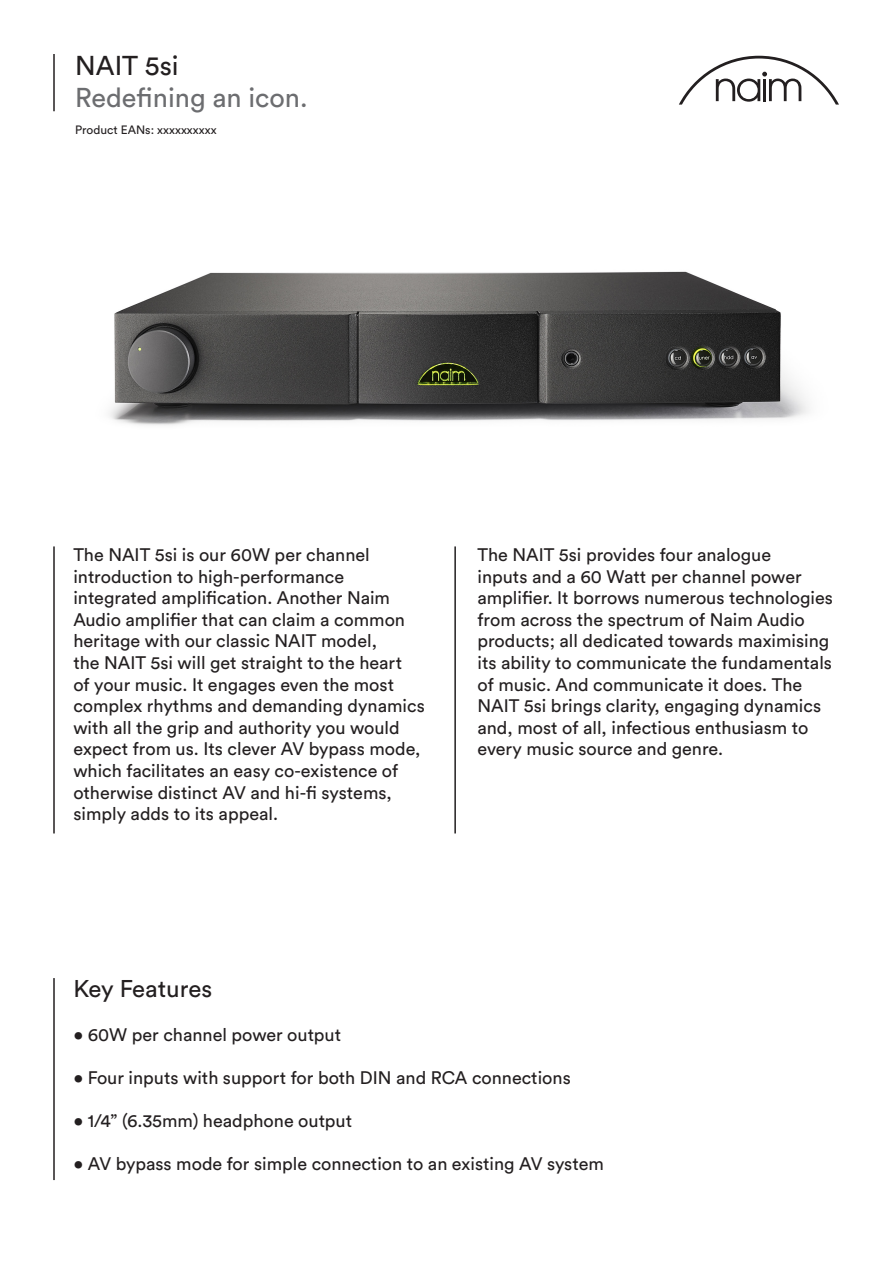
<style>
.page{position:relative;width:893px;height:1263px;background:#fff}
.page>*{position:absolute;margin:0;border:0;box-sizing:border-box;transform-origin:0 0}
.t1{font:27px "Circular Pro";color:#6c6d70}
.t2{font:27px "Circular Pro";color:#231f20}
.t3{font:24px "Circular Pro";color:#231f20}
.t4{font:18px/21.6px "Circular Pro";color:#231f20}
.t5{font:12px "Circular Pro";letter-spacing:.005em;color:#231f20}
</style>
<div class="page">
<hr style="left:53px;top:54px;width:2px;height:57px;background:#231f20">
<hr style="left:53px;top:546px;width:2px;height:287px;background:#231f20">
<svg style="left:679px;top:56px;width:160px;height:49px"></svg>
<hr style="left:53px;top:978px;width:2px;height:202px;background:#231f20">
<hr style="left:454px;top:546px;width:2px;height:287px;background:#231f20">
<img style="left:109px;top:271px;width:700px;height:155px">
<p class="t2" style="left:75px;top:47px;width:105px">NAIT 5si</p>
<p class="t1" style="left:75px;top:80px;width:234px">Redefining an icon.</p>
<p class="t5" style="left:75px;top:122px;width:143px">Product EANs: xxxxxxxxxx</p>
<p class="t4" style="left:73px;top:543px;width:353px">The NAIT 5si is our 60W per channel introduction to high-performance integrated amplification. Another Naim Audio amplifier that can claim a common heritage with our classic NAIT model,<br>the NAIT 5si will get straight to the heart<br>of your music. It engages even the most complex rhythms and demanding dynamics with all the grip and authority you would expect from us. Its clever AV bypass mode, which facilitates an easy co-existence of otherwise distinct AV and hi-fi systems, simply adds to its appeal.</p>
<p class="t4" style="left:477px;top:543px;width:357px">The NAIT 5si provides four analogue<br>inputs and a 60 Watt per channel power amplifier. It borrows numerous technologies from across the spectrum of Naim Audio products; all dedicated towards maximising its ability to communicate the fundamentals of music. And communicate it does. The NAIT 5si brings clarity, engaging dynamics and, most of all, infectious enthusiasm to every music source and genre.</p>
<p class="t3" style="left:73px;top:973px;width:141px">Key Features</p>
<p class="t4" style="left:73px;top:1023px;width:269px">• 60W per channel power output</p>
<p class="t4" style="left:73px;top:1066px;width:499px">• Four inputs with support for both DIN and RCA connections</p>
<p class="t4" style="left:73px;top:1109px;width:280px">• 1/4” (6.35mm) headphone output</p>
<p class="t4" style="left:73px;top:1152px;width:532px">• AV bypass mode for simple connection to an existing AV system</p>
</div>
